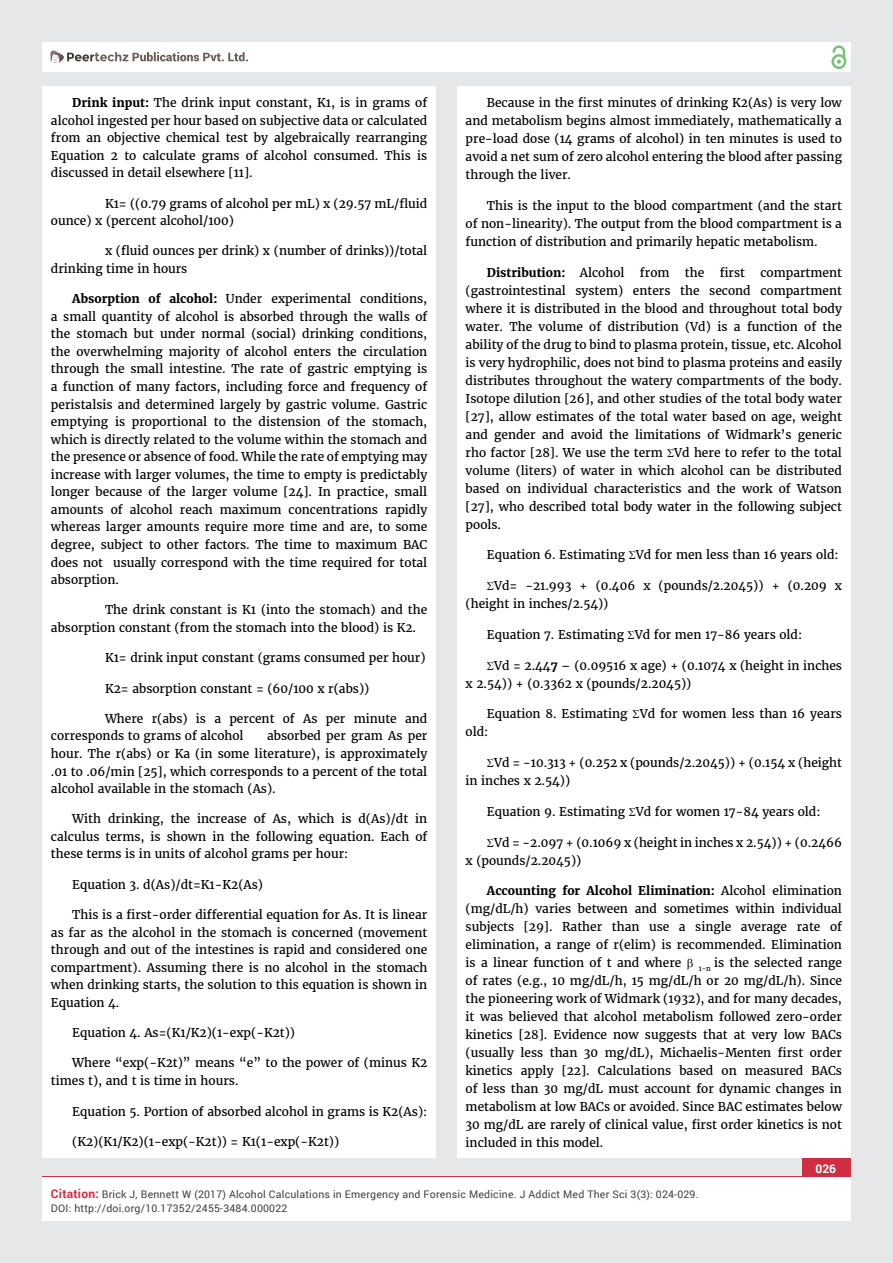
<style>
.page{position:relative;width:893px;height:1263px;background:#e6e7e8}
.page>*{position:absolute;margin:0;border:0;box-sizing:border-box;transform-origin:0 0}
.t1{font:12px/18px "Merriweather";color:#000;text-align:justify}
.t2{font:700 12px "Merriweather";color:#000}
.t3{font:700 12px "Roboto";color:#fff}
.t4{font:10.5px/13.5px "Roboto";letter-spacing:.02em;color:#414042}
.s1{font-weight:700}
.s2{font-weight:400}
.s3{font-weight:700;font-size:12px;color:#cf2e41}
</style>
<div class="page">
<div style="left:42px;top:43px;width:808px;height:29px;background:#fff"></div>
<div style="left:831px;top:54px;width:15px;height:15px;border:2px solid #74c273;border-radius:50%"></div>
<svg style="left:831px;top:45px;width:15px;height:19px"></svg>
<div style="left:802px;top:1157px;width:48px;height:56px;background:#cf2e41"></div>
<svg style="left:49px;top:50px;width:199px;height:14px"></svg>
<div style="left:42px;top:1177px;width:808px;height:43px;background:#fff"></div>
<div style="left:42px;top:87px;width:394px;height:1071px;background:#fff"></div>
<div style="left:457px;top:87px;width:393px;height:1071px;background:#fff"></div>
<p class="t1" style="left:51px;top:94px;width:378px;line-height:17.5px;text-indent:21px"><span class="s1">Drink input:</span> The drink input constant, K1, is in grams of alcohol ingested per hour based on subjective data or calculated from an objective chemical test by algebraically rearranging Equation 2 to calculate grams of alcohol consumed. This is discussed in detail elsewhere [11].</p>
<p class="t1" style="left:51px;top:195px;width:378px;line-height:17.5px;text-indent:54px">K1= ((0.79 grams of alcohol per mL) x (29.57 mL/fluid ounce) x (percent alcohol/100)</p>
<p class="t1" style="left:51px;top:242px;width:378px;line-height:17.5px;text-indent:54px">x (fluid ounces per drink) x (number of drinks))/total drinking time in hours</p>
<p class="t1" style="left:51px;top:290px;width:378px;line-height:17.5px;text-indent:21px"><span class="s1">Absorption of alcohol:</span> Under experimental conditions, a small quantity of alcohol is absorbed through the walls of the stomach but under normal (social) drinking conditions, the overwhelming majority of alcohol enters the circulation through the small intestine. The rate of gastric emptying is a function of many factors, including force and frequency of peristalsis and determined largely by gastric volume. Gastric emptying is proportional to the distension of the stomach, which is directly related to the volume within the stomach and the presence or absence of food. While the rate of emptying may increase with larger volumes, the time to empty is predictably longer because of the larger volume [24]. In practice, small amounts of alcohol reach maximum concentrations rapidly whereas larger amounts require more time and are, to some degree, subject to other factors. The time to maximum BAC does not usually correspond with the time required for total absorption.</p>
<p class="t1" style="left:51px;top:601px;width:378px;line-height:17.5px;text-indent:54px">The drink constant is K1 (into the stomach) and the absorption constant (from the stomach into the blood) is K2.</p>
<p class="t1" style="left:105px;top:649px;width:322px">K1= drink input constant (grams consumed per hour)</p>
<p class="t1" style="left:105px;top:679px;width:266px">K2= absorption constant = (60/100 x r(abs))</p>
<p class="t1" style="left:51px;top:710px;width:378px;line-height:17.5px;text-indent:54px">Where r(abs) is a percent of As per minute and corresponds to grams of alcohol</p>
<p class="t1" style="left:51px;top:727px;width:378px;line-height:17.5px;text-indent:216px">absorbed per gram As per hour. The r(abs) or Ka (in some literature), is approximately .01 to .06/min [25], which corresponds to a percent of the total alcohol available in the stomach (As).</p>
<p class="t1" style="left:51px;top:810px;width:378px;line-height:17.5px;text-indent:21px">With drinking, the increase of As, which is d(As)/dt in calculus terms, is shown in the following equation. Each of these terms is in units of alcohol grams per hour:</p>
<p class="t1" style="left:72px;top:876px;width:192px">Equation 3. d(As)/dt=K1-K2(As)</p>
<p class="t1" style="left:51px;top:906px;width:378px;line-height:17.5px;text-indent:21px">This is a first-order differential equation for As. It is linear as far as the alcohol in the stomach is concerned (movement through and out of the intestines is rapid and considered one compartment). Assuming there is no alcohol in the stomach when drinking starts, the solution to this equation is shown in Equation 4.</p>
<p class="t1" style="left:72px;top:1024px;width:224px">Equation 4. As=(K1/K2)(1-exp(-K2t))</p>
<p class="t1" style="left:51px;top:1054px;width:378px;line-height:17.5px;text-indent:21px">Where “exp(-K2t)” means “e” to the power of (minus K2 times t), and t is time in hours.</p>
<p class="t1" style="left:72px;top:1102px;width:357px">Equation 5. Portion of absorbed alcohol in grams is K2(As):</p>
<p class="t1" style="left:72px;top:1133px;width:268px">(K2)(K1/K2)(1-exp(-K2t)) = K1(1-exp(-K2t))</p>
<p class="t1" style="left:466px;top:94px;width:378px;text-indent:21px">Because in the first minutes of drinking K2(As) is very low and metabolism begins almost immediately, mathematically a pre-load dose (14 grams of alcohol) in ten minutes is used to avoid a net sum of zero alcohol entering the blood after passing through the liver.</p>
<p class="t1" style="left:466px;top:197px;width:378px;text-indent:21px">This is the input to the blood compartment (and the start of non-linearity). The output from the blood compartment is a function of distribution and primarily hepatic metabolism.</p>
<p class="t2" style="left:487px;top:265px;width:139px">Distribution: <span class="s2">Alcohol</span></p>
<p class="t1" style="left:640px;top:263px;width:31px">from</p>
<p class="t1" style="left:685px;top:263px;width:21px">the</p>
<p class="t1" style="left:720px;top:263px;width:27px">first</p>
<p class="t1" style="left:466px;top:263px;width:378px;text-indent:295px">compartment (gastrointestinal system) enters the second compartment where it is distributed in the blood and throughout total body water. The volume of distribution (Vd) is a function of the ability of the drug to bind to plasma protein, tissue, etc. Alcohol is very hydrophilic, does not bind to plasma proteins and easily distributes throughout the watery compartments of the body.<br>Isotope dilution [26], and other studies of the total body water [27], allow estimates of the total water based on age, weight and gender and avoid the limitations of Widmark’s generic rho factor [28]. We use the term Vd here to refer to the total volume (liters) of water in which alcohol can be distributed based on individual characteristics and the work of Watson [27], who described total body water in the following subject pools.</p>
<p class="t1" style="left:487px;top:546px;width:353px">Equation 6. Estimating Vd for men less than 16 years old:</p>
<p class="t1" style="left:466px;top:577px;width:378px;text-indent:28px">Vd= -21.993 + (0.406 x (pounds/2.2045)) + (0.209 x (height in inches/2.54))</p>
<p class="t1" style="left:487px;top:626px;width:317px">Equation 7. Estimating Vd for men 17-86 years old:</p>
<p class="t1" style="left:466px;top:656px;width:378px;text-indent:28px">Vd = 2.44<span class="s1">7</span> – (0.09516 x age) + (0.1074 x (height in inches x 2.54)) + (0.3362 x (pounds/2.2045))</p>
<p class="t1" style="left:466px;top:705px;width:378px;text-indent:21px">Equation 8. Estimating Vd for women less than 16 years old:</p>
<p class="t1" style="left:466px;top:754px;width:378px;text-indent:28px">Vd = -10.313 + (0.252 x (pounds/2.2045)) + (0.154 x (height in inches x 2.54))</p>
<p class="t1" style="left:487px;top:803px;width:335px">Equation 9. Estimating Vd for women 17-84 years old:</p>
<p class="t1" style="left:466px;top:833px;width:378px;text-indent:28px">Vd = -2.097 + (0.1069 x (height in inches x 2.54)) + (0.2466 x (pounds/2.2045))</p>
<p class="t1" style="left:466px;top:882px;width:378px;text-indent:21px"><span class="s1">Accounting for Alcohol Elimination:</span> Alcohol elimination (mg/dL/h) varies between and sometimes within individual subjects [29]. Rather than use a single average rate of elimination, a range of r(elim) is recommended. Elimination is a linear function of t and where</p>
<p class="t1" style="left:466px;top:954px;width:378px;text-indent:233px"><sub>1-n</sub> is the selected range of rates (e.g., 10 mg/dL/h, 15 mg/dL/h or 20 mg/dL/h). Since the pioneering work of Widmark (1932), and for many decades, it was believed that alcohol metabolism followed zero-order kinetics [28]. Evidence now suggests that at very low BACs (usually less than 30 mg/dL), Michaelis-Menten first order kinetics apply [22]. Calculations based on measured BACs of less than 30 mg/dL must account for dynamic changes in metabolism at low BACs or avoided. Since BAC estimates below 30 mg/dL are rarely of clinical value, first order kinetics is not included in this model.</p>
<p class="t3" style="left:815px;top:1161px;width:22px">026</p>
<p class="t4" style="left:51px;top:1188px;width:649px"><span class="s3">Citation:</span> Brick J, Bennett W (2017) Alcohol Calculations in Emergency and Forensic Medicine. J Addict Med Ther Sci 3(3): 024-029.<br>DOI: http://doi.org/10.17352/2455-3484.000022</p>
</div>
